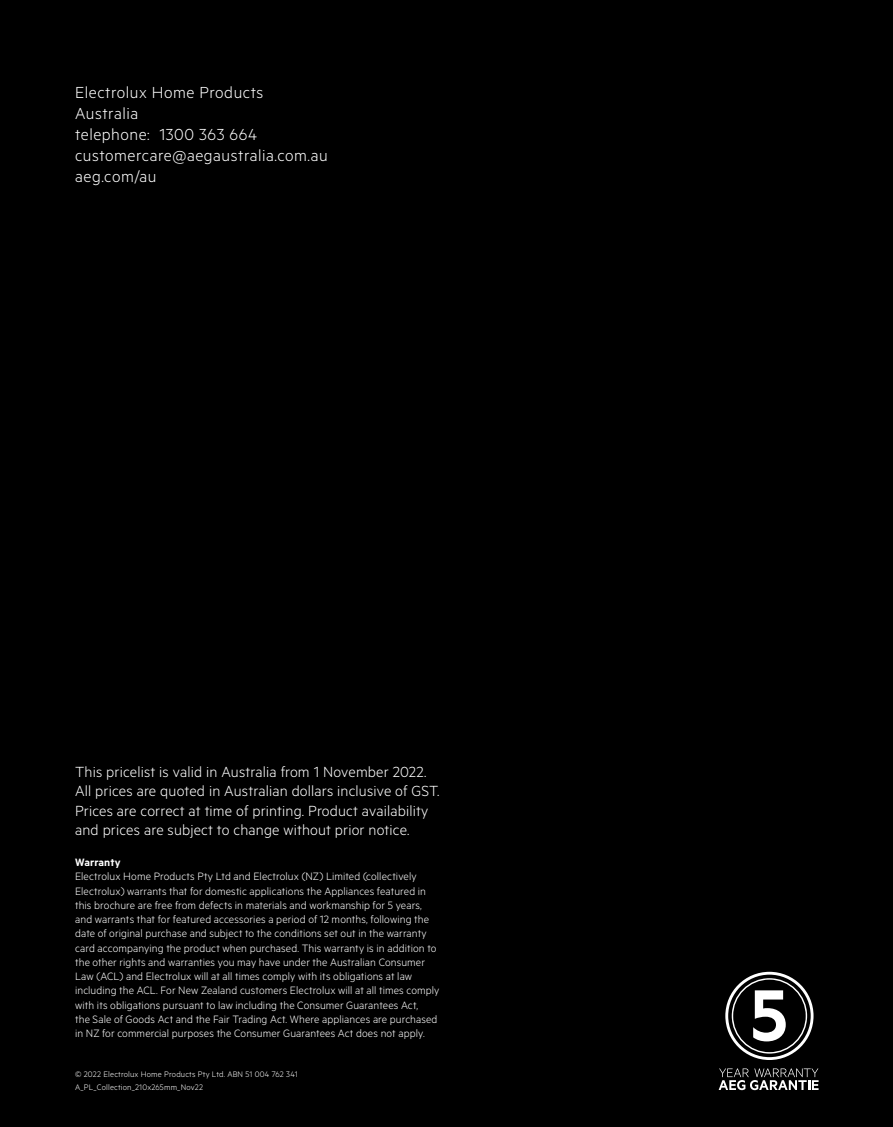
<style>
.page{position:relative;width:893px;height:1127px;background:#000}
.page>*{position:absolute;margin:0;border:0;box-sizing:border-box;transform-origin:0 0}
.t1{font:300 18px/21px "Metric";letter-spacing:.03em;color:#fff}
.t2{font:300 16.5px/19.5px "Metric";letter-spacing:.01em;color:#fff}
.t3{font:300 12px/14.2px "Metric";letter-spacing:.01em;color:#fff}
.t4{font:600 12px "Metric";letter-spacing:.005em;color:#fff}
.t5{font:300 9px/13.5px "Metric";letter-spacing:.02em;color:#fff}
</style>
<div class="page">
<svg style="left:725px;top:972px;width:88px;height:88px"></svg>
<svg style="left:719px;top:1068px;width:100px;height:22px"></svg>
<h1 class="t1" style="left:75px;top:81px;width:254px">Electrolux Home Products<br>Australia<br>telephone: 1300 363 664 customercare@aegaustralia.com.au aeg.com/au</h1>
<h2 class="t2" style="left:75px;top:761px;width:366px">This pricelist is valid in Australia from 1 November 2022.<br>All prices are quoted in Australian dollars inclusive of GST.<br>Prices are correct at time of printing. Product availability and prices are subject to change without prior notice.</h2>
<p class="t4" style="left:75px;top:855px;width:47px">Warranty</p>
<p class="t3" style="left:75px;top:869px;width:366px">Electrolux Home Products Pty Ltd and Electrolux (NZ) Limited (collectively Electrolux) warrants that for domestic applications the Appliances featured in this brochure are free from defects in materials and workmanship for 5 years, and warrants that for featured accessories a period of 12 months, following the date of original purchase and subject to the conditions set out in the warranty card accompanying the product when purchased. This warranty is in addition to the other rights and warranties you may have under the Australian Consumer Law (ACL) and Electrolux will at all times comply with its obligations at law including the ACL. For New Zealand customers Electrolux will at all times comply with its obligations pursuant to law including the Consumer Guarantees Act,<br>the Sale of Goods Act and the Fair Trading Act. Where appliances are purchased in NZ for commercial purposes the Consumer Guarantees Act does not apply.</p>
<p class="t5" style="left:75px;top:1066px;width:224px">© 2022 Electrolux Home Products Pty Ltd. ABN 51 004 762 341<br>A_PL_Collection_210x265mm_Nov22</p>
</div>
